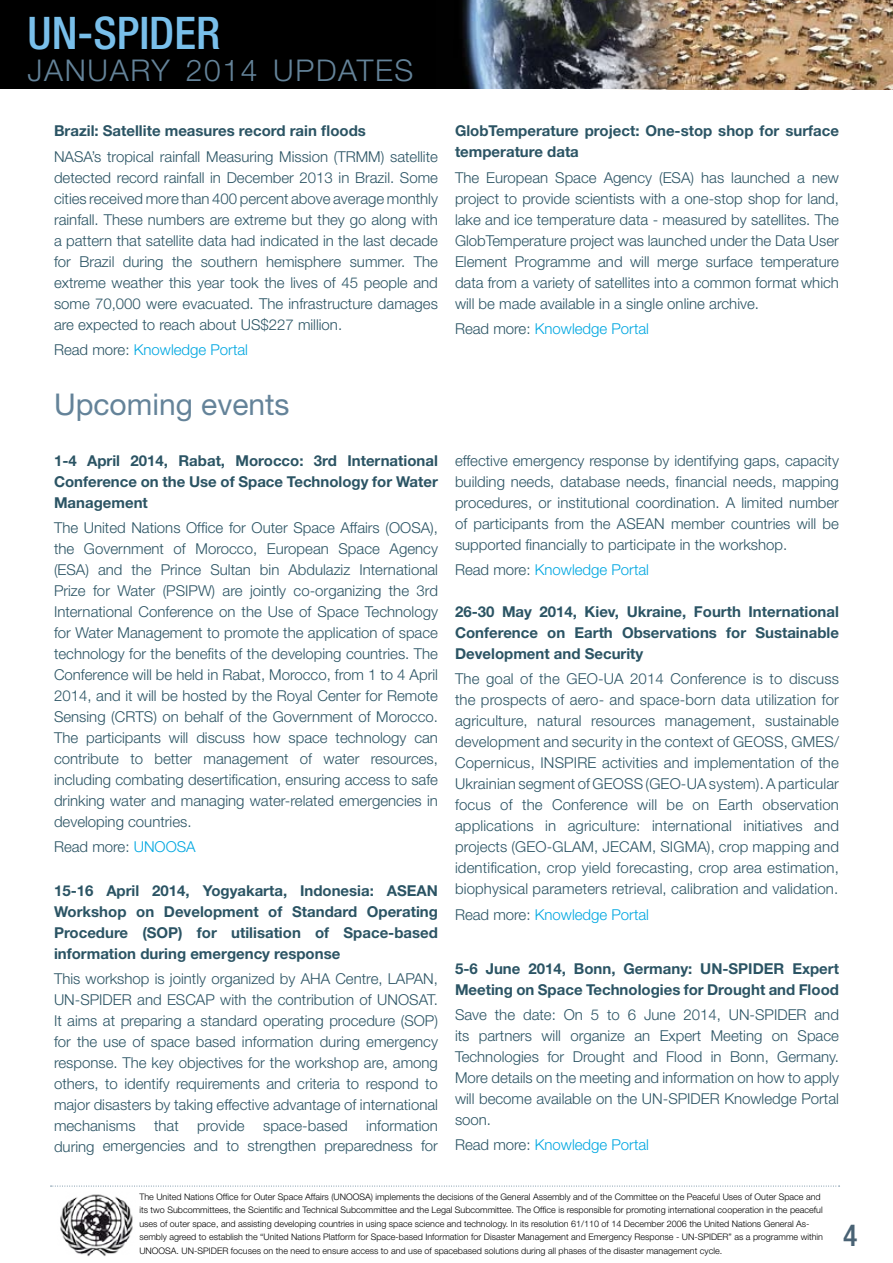
<style>
.page{position:relative;width:893px;height:1263px;background:#fff}
.page>*{position:absolute;margin:0;border:0;box-sizing:border-box;transform-origin:0 0}
.t1{font:500 condensed 45px "Helvetica Neue";color:#79bfea}
.t2{font:300 30px "Helvetica Neue";letter-spacing:.055em;color:#648399}
.t3{font:30px "Helvetica Neue";color:#648399}
.t4{font:500 condensed 30px "Helvetica Neue";color:#496274}
.t5{font:300 15px/21px "Helvetica Neue";color:#2b5464;text-align:justify}
.t6{font:700 15px/21px "Helvetica Neue";color:#2b5464;text-align:justify}
.t7{font:300 15px/25.2px "Helvetica Neue";color:#00a7e1}
.t8{font:300 9px/13.5px "Helvetica Neue";color:#000}
.s1{color:#2b5464}
.s2{color:#00a7e1}
</style>
<div class="page">
<img style="left:435px;top:0;width:160px;height:89px">
<div style="left:0;top:0;width:435px;height:89px;background:#000"></div>
<img style="left:595px;top:0;width:298px;height:90px">
<svg style="left:51px;top:1186px;width:789px;height:1px"></svg>
<img style="left:60px;top:1194px;width:73px;height:63px">
<h1 class="t1" style="left:28px;top:6px;width:194px">UN-SPIDER</h1>
<h2 class="t2" style="left:28px;top:52px;width:387px">January 2014 Updates</h2>
<p class="t6" style="left:54px;top:120px;width:313px">Brazil: Satellite measures record rain floods</p>
<p class="t5" style="left:54px;top:146px;width:11px">NASA</p>
<p class="t5" style="left:54px;top:146px;width:385px;text-indent:38px">’s tropical rainfall Measuring Mission (TRMM) satellite detected record rainfall in December 2013 in Brazil. Some cities received more than 400 percent above average monthly rainfall. These numbers are extreme but they go along with a pattern that satellite data had indicated in the last decade for Brazil during the southern hemisphere summer. The extreme weather this year took the lives of 45 people and some 70,000 were evacuated. The infrastructure damages are expected to reach about US$227 million.</p>
<p class="t7" style="left:54px;top:337px;width:195px"><span class="s1">Read more:</span> Knowledge Portal</p>
<h2 class="t3" style="left:54px;top:386px;width:237px">Upcoming events</h2>
<p class="t6" style="left:54px;top:449px;width:385px">1-4 April 2014, Rabat, Morocco: 3rd International Conference on the Use of Space Technology for Water Management</p>
<p class="t5" style="left:54px;top:517px;width:385px">The United Nations Office for Outer Space Affairs (OOSA), the Government of Morocco, European Space Agency (ESA</p>
<p class="t5" style="left:54px;top:559px;width:385px;text-indent:31px">) and the Prince Sultan bin Abdulaziz International Prize for Water (PS IPW) are jointly co-organizing the 3rd International Conference on the Use of Space Technology for Water Management to promote the application of space technology for the benefits of the developing countries. The Conference will be held in Rabat, Morocco, from 1 to 4 April 2014, and it will be hosted by the Royal Center for Remote Sensing (CRTS</p>
<p class="t5" style="left:54px;top:706px;width:385px;text-indent:99px">) on behalf of the Government of Morocco.<br>The participants will discuss how space technology can contribute to better management of water resources, including combating desertification, ensuring access to safe drinking water and managing water-related emergencies in developing countries.</p>
<p class="t5" style="left:54px;top:836px;width:134px">Read more: <span class="s2">UNOOSA</span></p>
<p class="t6" style="left:54px;top:880px;width:385px">15-16 April 2014, Yogyakarta, Indonesia: ASEAN Workshop on Development of Standard Operating Procedure (SOP) for utilisation of Space-based information during emergency response</p>
<p class="t5" style="left:54px;top:968px;width:353px">This workshop is jointly organized by AHA Centre, LAPAN</p>
<p class="t5" style="left:434px;top:968px;width:6px">,</p>
<p class="t5" style="left:54px;top:989px;width:59px">UN-SPIDER</p>
<p class="t5" style="left:54px;top:989px;width:385px;text-indent:83px">and ESCAP with the contribution of UNOSAT.<br>It aims at preparing a standard operating procedure (SOP) for the use of space based information during emergency response. The key objectives for the workshop are, among others, to identify requirements and criteria to respond to major disasters by taking effective advantage of international mechanisms that provide space-based information</p>
<p class="t5" style="left:54px;top:1134px;width:385px">during emergencies and to strengthen preparedness for</p>
<p class="t6" style="left:455px;top:120px;width:385px">GlobTemperature project: One-stop shop for surface temperature data</p>
<p class="t5" style="left:455px;top:167px;width:218px">The European Space Agency (ESA</p>
<p class="t5" style="left:455px;top:167px;width:385px;text-indent:235px">) has launched a new project to provide scientists with a one-stop shop for land, lake and ice temperature data - measured by satellites. The GlobTemperature project was launched under the Data User Element Programme and will merge surface temperature data from a variety of satellites into a common format which will be made available in a single online archive.</p>
<p class="t7" style="left:455px;top:316px;width:195px"><span class="s1">Read more:</span> Knowledge Portal</p>
<p class="t5" style="left:455px;top:449px;width:385px">effective emergency response by identifying gaps, capacity building needs, database needs, financial needs, mapping procedures, or institutional coordination. A limited number of participants from the ASEAN</p>
<p class="t5" style="left:455px;top:512px;width:385px;text-indent:216px">member countries will be supported financially to participate in the workshop.</p>
<p class="t7" style="left:455px;top:557px;width:195px"><span class="s1">Read more:</span> Knowledge Portal</p>
<p class="t6" style="left:455px;top:601px;width:385px">26-30 May 2014, Kiev, Ukraine, Fourth International Conference on Earth Observations for Sustainable Development and Security</p>
<p class="t5" style="left:455px;top:668px;width:386px">The goal of the GEO-UA 2014 Conference is to discuss the prospects of aero- and space-born data utilization for agriculture, natural resources management, sustainable development and security in the context of GEOSS , GMES/ Copernicus, INSP</p>
<p class="t5" style="left:455px;top:752px;width:385px;text-indent:119px">IRE activities and implementation of the Ukrainian segment of GEOSS (GEO-UA system). A particular focus of the Conference will be on Earth observation applications in agriculture: international initiatives and projects (GEO-GLAM, JECAM, SIGMA), crop mapping and identification, crop yield forecasting, crop area estimation, biophysical parameters retrieval, calibration and validation.</p>
<p class="t7" style="left:455px;top:901px;width:195px"><span class="s1">Read more:</span> Knowledge Portal</p>
<p class="t6" style="left:455px;top:958px;width:385px">5-6 June 2014, Bonn, Germany: UN-SPIDER Expert<br>Meeting on Space Technologies for Drought and Flood</p>
<p class="t5" style="left:455px;top:1004px;width:333px">Save the date: On 5 to 6 June 2014, UN-SPIDER</p>
<p class="t5" style="left:455px;top:1004px;width:385px;text-indent:359px">and its partners will organize an Expert Meeting on Space Technologies for Drought and Flood in Bonn, Germany.<br>More details on the meeting and information on how to apply will become available on the UN-SPIDER</p>
<p class="t5" style="left:724px;top:1088px;width:116px">Knowledge Portal</p>
<p class="t7" style="left:455px;top:1107px;width:195px"><span class="s1">soon.<br>Read more:</span> Knowledge Portal</p>
<p class="t8" style="left:139px;top:1190px;width:685px">The United Nations Office for Outer Space Affairs (UNOOSA) implements the decisions of the General Assembly and of the Committee on the Peaceful Uses of Outer Space and its two Subcommittees, the Scientific and Technical Subcommittee and the Legal Subcommittee. The Office is responsible for promoting international cooperation in the peaceful uses of outer space, and assisting developing countries in using space science and technology. In its resolution 61/110 of 14 December 2006 the United Nations General As&shy;sembly agreed to establish the “United Nations Platform for Space-based Information for Disaster Management and Emergency Response - UN-SPIDER</p>
<p class="t8" style="left:729px;top:1230px;width:96px">” as a programme within</p>
<p class="t8" style="left:139px;top:1244px;width:78px">UNOOSA. UN-SPIDER</p>
<p class="t8" style="left:231px;top:1244px;width:493px">focuses on the need to ensure access to and use of spacebased solutions during all phases of the disaster management cycle.</p>
<h2 class="t4" style="left:843px;top:1217px;width:16px">4</h2>
</div>
